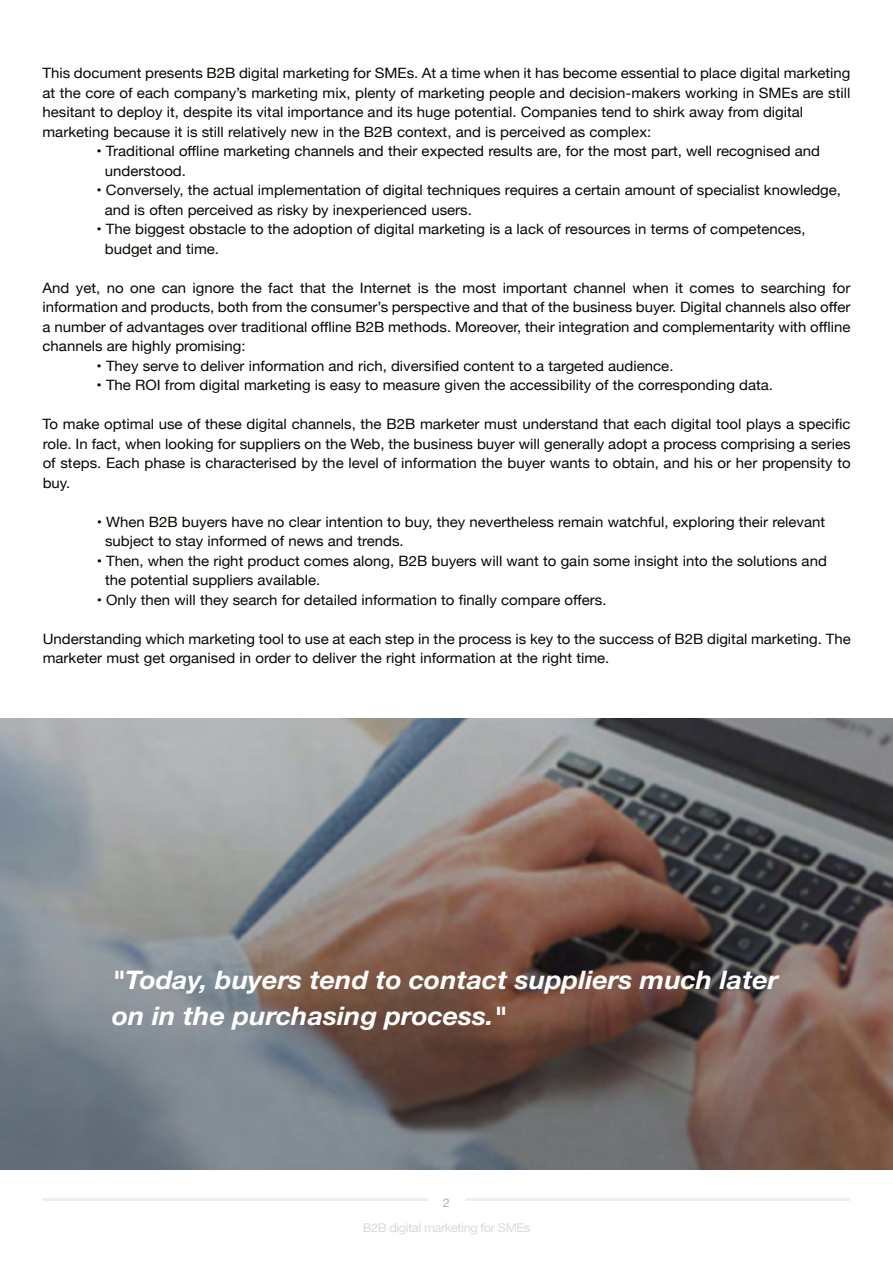
<style>
.page{position:relative;width:893px;height:1263px;background:#fff}
.page>*{position:absolute;margin:0;border:0;box-sizing:border-box;transform-origin:0 0}
.t1{font:italic 700 25.65px/36px "Helvetica Neue";color:#fff;scale:1.05 1}
.t2{font:14.25px/19.5px "Helvetica Neue";color:#0b0700;scale:1.05 1}
.t3{font:12.15px "Helvetica Neue";letter-spacing:-.03em;color:#dadada;scale:1.05 1}
.t4{font:12.15px "Helvetica Neue";color:#b3b2b2;scale:1.05 1}
</style>
<div class="page">
<hr style="left:43px;top:1198px;width:807px;height:3px;background:#eee">
<div style="left:428px;top:1190px;width:37px;height:19px;background:#fff"></div>
<img style="left:0;top:719px;width:893px;height:450px">
<p class="t2" style="left:43px;top:64px;width:771px">This document presents B2B digital marketing for SMEs. At a time when it has become essential to place digital marketing at the core of each company’s marketing mix, plenty of marketing people and decision-makers working in SMEs are still hesitant to deploy it, despite its vital importance and its huge potential. Companies tend to shirk away from digital marketing because it is still relatively new in the B2B context, and is perceived as complex:</p>
<p class="t2" style="left:105px;top:142px;width:683px;text-indent:-8px">• Traditional offline marketing channels and their expected results are, for the most part, well recognised and understood.</p>
<p class="t2" style="left:105px;top:181px;width:703px;text-indent:-8px">• Conversely, the actual implementation of digital techniques requires a certain amount of specialist knowledge, and is often perceived as risky by inexperienced users.</p>
<p class="t2" style="left:105px;top:220px;width:669px;text-indent:-8px">• The biggest obstacle to the adoption of digital marketing is a lack of resources in terms of competences, budget and time.</p>
<p class="t2" style="left:43px;top:279px;width:771px;text-align:justify">And yet, no one can ignore the fact that the Internet is the most important channel when it comes to searching for information and products, both from the consumer’s perspective and that of the business buyer. Digital channels also offer a number of advantages over traditional offline B2B methods. Moreover, their integration and complementarity with offline channels are highly promising:</p>
<p class="t2" style="left:97px;top:356px;width:551px">• They serve to deliver information and rich, diversified content to a targeted audience.</p>
<p class="t2" style="left:97px;top:376px;width:646px">• The ROI from digital marketing is easy to measure given the accessibility of the corresponding data.</p>
<p class="t2" style="left:43px;top:415px;width:771px;text-align:justify">To make optimal use of these digital channels, the B2B marketer must understand that each digital tool plays a specific role. In fact, when looking for suppliers on the Web, the business buyer will generally adopt a process comprising a series of steps. Each phase is characterised by the level of information the buyer wants to obtain, and his or her propensity to buy.</p>
<p class="t2" style="left:105px;top:512px;width:687px;text-indent:-8px">• When B2B buyers have no clear intention to buy, they nevertheless remain watchful, exploring their relevant subject to stay informed of news and trends.</p>
<p class="t2" style="left:105px;top:551px;width:689px;text-indent:-8px">• Then, when the right product comes along, B2B buyers will want to gain some insight into the solutions and the potential suppliers available.</p>
<p class="t2" style="left:97px;top:590px;width:487px">• Only then will they search for detailed information to finally compare offers.</p>
<p class="t2" style="left:43px;top:629px;width:771px">Understanding which marketing tool to use at each step in the process is key to the success of B2B digital marketing. The marketer must get organised in order to deliver the right information at the right time.</p>
<h1 class="t1" style="left:112px;top:961px;width:636px">"Today, buyers tend to contact suppliers much later on in the purchasing process."</h1>
<p class="t4" style="left:443px;top:1193px;width:8px">2</p>
<p class="t3" style="left:363px;top:1219px;width:161px">B2B digital marketing for SMEs</p>
</div>
